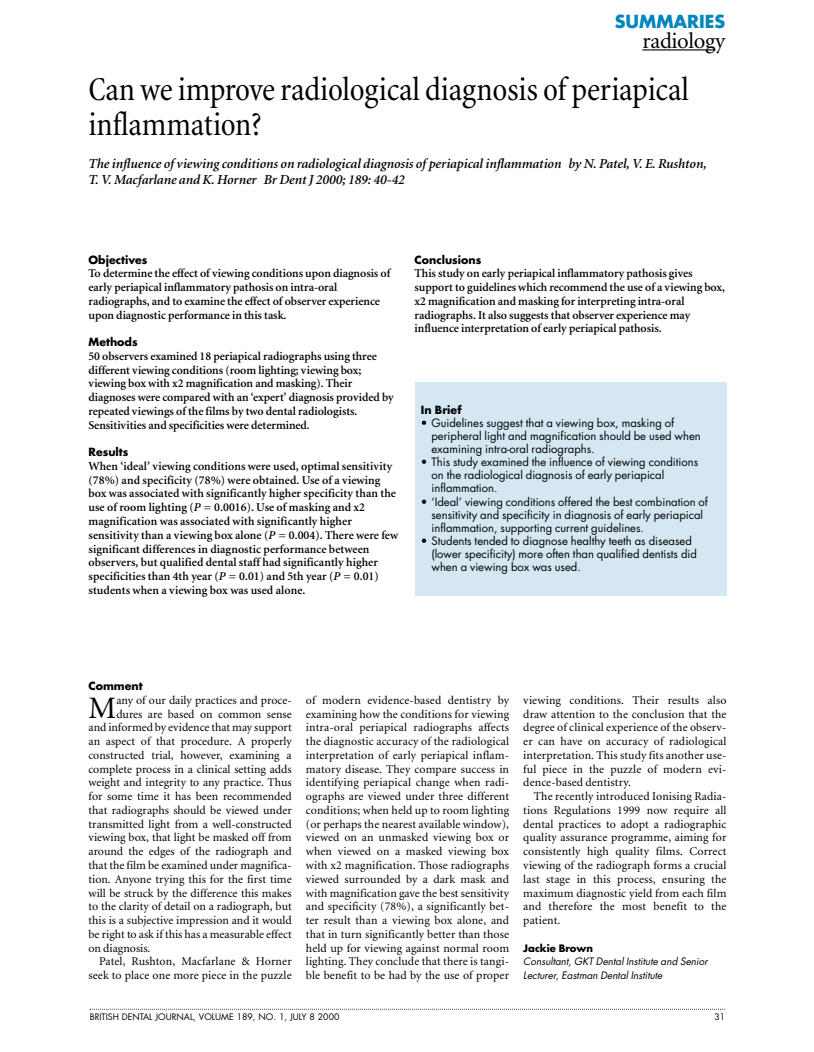
<style>
.page{position:relative;width:814px;height:1052px;background:#fff}
.page>*{position:absolute;margin:0;border:0;box-sizing:border-box;transform-origin:0 0}
.t1{font:condensed 33.75px/35px "Minion";letter-spacing:-.005em;color:#000}
.t2{font:31.25px "Minion";color:#000}
.t3{font:22.5px "Minion";letter-spacing:-.015em;color:#000}
.t4{font:700 17.5px "Futura";color:#0086bd}
.t5{font:italic 600 13.75px/16.2px "Minion";letter-spacing:-.005em;color:#000}
.t6{font:600 12px/13.8px "Minion";letter-spacing:-.005em;color:#000}
.t7{font:11.88px/13.8px "Minion";color:#000;text-align:justify}
.t8{font:11.25px/13.1px "Futura";color:#000}
.t9{font:700 11px "Futura";color:#000}
.t10{font:italic 10px/13.8px "Futura";color:#000}
.t11{font:700 10px "Futura";color:#000}
.t12{font:8.75px "Futura";color:#000}
.s1{font-style:italic}
</style>
<div class="page">
<svg style="left:90px;top:1008px;width:635px;height:1px"></svg>
<svg style="left:642px;top:49px;width:18px;height:1px"></svg>
<hr style="left:660px;top:49px;width:45px;height:1px;background:#000">
<div style="left:414px;top:382px;width:312px;height:214px;background:#d4e7f2"></div>
<h3 class="t4" style="left:615px;top:14px;width:112px">SUMMARIES</h3>
<h3 class="t3" style="left:642px;top:32px;width:84px">radiology</h3>
<h1 class="t1" style="left:88px;top:75px;width:602px">Can we improve radiological diagnosis of periapical inflammation?</h1>
<p class="t5" style="left:88px;top:156px;width:619px">The influence of viewing conditions on radiological diagnosis of periapical inflammation by N. Patel, V. E. Rushton,<br>T. V. Macfarlane and K. Horner Br Dent J 2000; 189: 40-42</p>
<p class="t9" style="left:88px;top:254px;width:61px">Objectives</p>
<p class="t6" style="left:88px;top:267px;width:303px">To determine the effect of viewing conditions upon diagnosis of early periapical inflammatory pathosis on intra-oral radiographs, and to examine the effect of observer experience upon diagnostic performance in this task.</p>
<p class="t9" style="left:88px;top:337px;width:51px">Methods</p>
<p class="t6" style="left:88px;top:350px;width:307px">50 observers examined 18 periapical radiographs using three different viewing conditions (room lighting; viewing box; viewing box with x2 magnification and masking). Their diagnoses were compared with an ‘expert’ diagnosis provided by repeated viewings of the films by two dental radiologists.<br>Sensitivities and specificities were determined.</p>
<p class="t9" style="left:88px;top:447px;width:42px">Results</p>
<p class="t6" style="left:88px;top:460px;width:311px">When ‘ideal’ viewing conditions were used, optimal sensitivity (78%) and specificity (78%) were obtained. Use of a viewing box was associated with significantly higher specificity than the use of room lighting (<span class="s1">P</span> = 0.0016). Use of masking and x2 magnification was associated with significantly higher sensitivity than a viewing box alone (<span class="s1">P</span> = 0.004). There were few significant differences in diagnostic performance between observers, but qualified dental staff had significantly higher specificities than 4th year (<span class="s1">P</span> = 0.01) and 5th year (<span class="s1">P</span> = 0.01) students when a viewing box was used alone.</p>
<p class="t9" style="left:414px;top:254px;width:68px">Conclusions</p>
<p class="t6" style="left:414px;top:267px;width:312px">This study on early periapical inflammatory pathosis gives support to guidelines which recommend the use of a viewing box, x2 magnification and masking for interpreting intra-oral radiographs. It also suggests that observer experience may influence interpretation of early periapical pathosis.</p>
<p class="t9" style="left:421px;top:404px;width:42px">In Brief</p>
<p class="t8" style="left:431px;top:417px;width:271px;text-indent:-11px">• Guidelines suggest that a viewing box, masking of peripheral light and magnification should be used when examining intra-oral radiographs.</p>
<p class="t8" style="left:431px;top:456px;width:268px;text-indent:-11px">• This study examined the influence of viewing conditions on the radiological diagnosis of early periapical inflammation.</p>
<p class="t8" style="left:431px;top:495px;width:278px;text-indent:-11px">• ‘Ideal’ viewing conditions offered the best combination of sensitivity and specificity in diagnosis of early periapical inflammation, supporting current guidelines.</p>
<p class="t8" style="left:431px;top:535px;width:267px;text-indent:-11px">• Students tended to diagnose healthy teeth as diseased (lower specificity) more often than qualified dentists did when a viewing box was used.</p>
<p class="t9" style="left:88px;top:680px;width:56px">Comment</p>
<h2 class="t2" style="left:88px;top:695px;width:29px">M</h2>
<p class="t7" style="left:116px;top:694px;width:177px">any of our daily practices and proce-</p>
<p class="t7" style="left:116px;top:707px;width:177px">dures are based on common sense</p>
<p class="t7" style="left:88px;top:721px;width:205px">and informed by evidence that may support</p>
<p class="t7" style="left:88px;top:735px;width:205px">an aspect of that procedure. A properly</p>
<p class="t7" style="left:88px;top:749px;width:205px">constructed trial, however, examining a</p>
<p class="t7" style="left:88px;top:762px;width:205px">complete process in a clinical setting adds</p>
<p class="t7" style="left:88px;top:776px;width:205px">weight and integrity to any practice. Thus</p>
<p class="t7" style="left:88px;top:790px;width:205px">for some time it has been recommended</p>
<p class="t7" style="left:88px;top:804px;width:205px">that radiographs should be viewed under</p>
<p class="t7" style="left:88px;top:817px;width:205px">transmitted light from a well-constructed</p>
<p class="t7" style="left:88px;top:831px;width:205px">viewing box, that light be masked off from</p>
<p class="t7" style="left:88px;top:845px;width:205px">around the edges of the radiograph and</p>
<p class="t7" style="left:88px;top:859px;width:205px">that the film be examined under magnifica-</p>
<p class="t7" style="left:88px;top:872px;width:205px">tion. Anyone trying this for the first time</p>
<p class="t7" style="left:88px;top:886px;width:205px">will be struck by the difference this makes</p>
<p class="t7" style="left:88px;top:900px;width:205px">to the clarity of detail on a radiograph, but</p>
<p class="t7" style="left:88px;top:914px;width:205px">this is a subjective impression and it would</p>
<p class="t7" style="left:88px;top:927px;width:205px">be right to ask if this has a measurable effect</p>
<p class="t7" style="left:88px;top:941px;width:63px">on diagnosis.</p>
<p class="t7" style="left:99px;top:955px;width:194px">Patel, Rushton, Macfarlane &amp; Horner</p>
<p class="t7" style="left:88px;top:969px;width:205px">seek to place one more piece in the puzzle</p>
<p class="t7" style="left:306px;top:694px;width:205px">of modern evidence-based dentistry by examining how the conditions for viewing intra-oral periapical radiographs affects the diagnostic accuracy of the radiological interpretation of early periapical inflam&shy;matory disease. They compare success in identifying periapical change when radi&shy;ographs are viewed under three different conditions; when held up to room lighting (or perhaps the nearest available window), viewed on an unmasked viewing box or when viewed on a masked viewing box with x2 magnification. Those radiographs viewed surrounded by a dark mask and with magnification gave the best sensitivity and specificity (78%), a significantly bet&shy;ter result than a viewing box alone, and that in turn significantly better than those held up for viewing against normal room lighting. They conclude that there is tangi&shy;ble benefit to be had by the use of proper</p>
<p class="t7" style="left:523px;top:694px;width:205px">viewing conditions. Their results also draw attention to the conclusion that the degree of clinical experience of the observ&shy;er can have on accuracy of radiological interpretation. This study fits another use&shy;ful piece in the puzzle of modern evi&shy;dence-based dentistry.</p>
<p class="t7" style="left:523px;top:790px;width:205px;text-indent:11px">The recently introduced Ionising Radia&shy;tions Regulations 1999 now require all dental practices to adopt a radiographic quality assurance programme, aiming for consistently high quality films. Correct viewing of the radiograph forms a crucial last stage in this process, ensuring the maximum diagnostic yield from each film and therefore the most benefit to the patient.</p>
<p class="t11" style="left:523px;top:943px;width:71px">Jackie Brown</p>
<p class="t10" style="left:523px;top:955px;width:186px">Consultant, GKT Dental Institute and Senior<br>Lecturer, Eastman Dental Institute</p>
<p class="t12" style="left:90px;top:1012px;width:251px">BRITISH DENTAL JOURNAL, VOLUME 189, NO. 1, JULY 8 2000</p>
<p class="t12" style="left:714px;top:1012px;width:12px">31</p>
</div>
